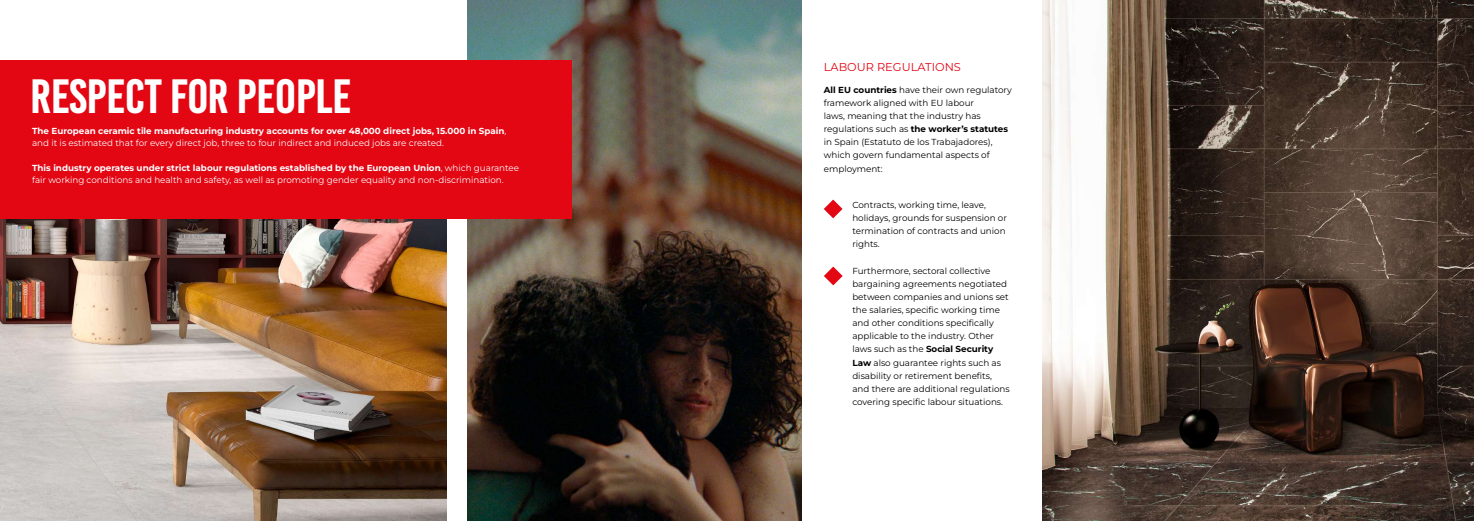
<style>
.page{position:relative;width:1474px;height:521px;background:#fff}
.page>*{position:absolute;margin:0;border:0;box-sizing:border-box;transform-origin:0 0}
.t1{font:700 48.12px "Base One";color:#fff}
.t2{font:11.38px "Montserrat";color:#e30613}
.t3{font:8.75px/13.1px "Montserrat";color:#000}
.t4{font:8.75px/12.2px "Montserrat";color:#fff}
.t5{font:700 8.75px/12.2px "Montserrat";color:#fff}
.s1{font-weight:400}
.s2{font-weight:700}
</style>
<div class="page">
<img style="left:0;top:218px;width:446px;height:303px">
<img style="left:1042px;top:0;width:431px;height:521px">
<img style="left:468px;top:0;width:333px;height:521px">
<svg style="left:824px;top:200px;width:18px;height:18px"></svg>
<svg style="left:824px;top:267px;width:18px;height:18px"></svg>
<div style="left:0;top:60px;width:572px;height:158px;background:#e30613"></div>
<h1 class="t1" style="left:31px;top:71px;width:322px">RESPECT FOR PEOPLE</h1>
<p class="t5" style="left:32px;top:124px;width:476px">The European ceramic tile manufacturing industry accounts for over 48,000 direct jobs, 15.000 in Spain<span class="s1">, and it is estimated that for every direct job, three to four indirect and induced jobs are created.</span></p>
<p class="t4" style="left:32px;top:161px;width:488px"><span class="s2">This industry operates under strict labour regulations established by the European Union</span>, which guarantee fair working conditions and health and safety, as well as promoting gender equality and non-discrimination.</p>
<h2 class="t2" style="left:823px;top:59px;width:139px">LABOUR REGULATIONS</h2>
<p class="t3" style="left:823px;top:83px;width:190px"><span class="s2">All EU countries</span> have their own regulatory framework aligned with EU labour<br>laws, meaning that the industry has regulations such as <span class="s2">the worker’s statutes </span>in Spain (Estatuto de los Trabajadores), which govern fundamental aspects of employment:</p>
<p class="t3" style="left:852px;top:198px;width:156px">Contracts, working time, leave, holidays, grounds for suspension or termination of contracts and union rights.</p>
<p class="t3" style="left:852px;top:264px;width:159px">Furthermore, sectoral collective bargaining agreements negotiated between companies and unions set the salaries, specific working time and other conditions specifically applicable to the industry. Other laws such as the <span class="s2">Social Security Law</span> also guarantee rights such as disability or retirement benefits, and there are additional regulations covering specific labour situations.</p>
</div>
